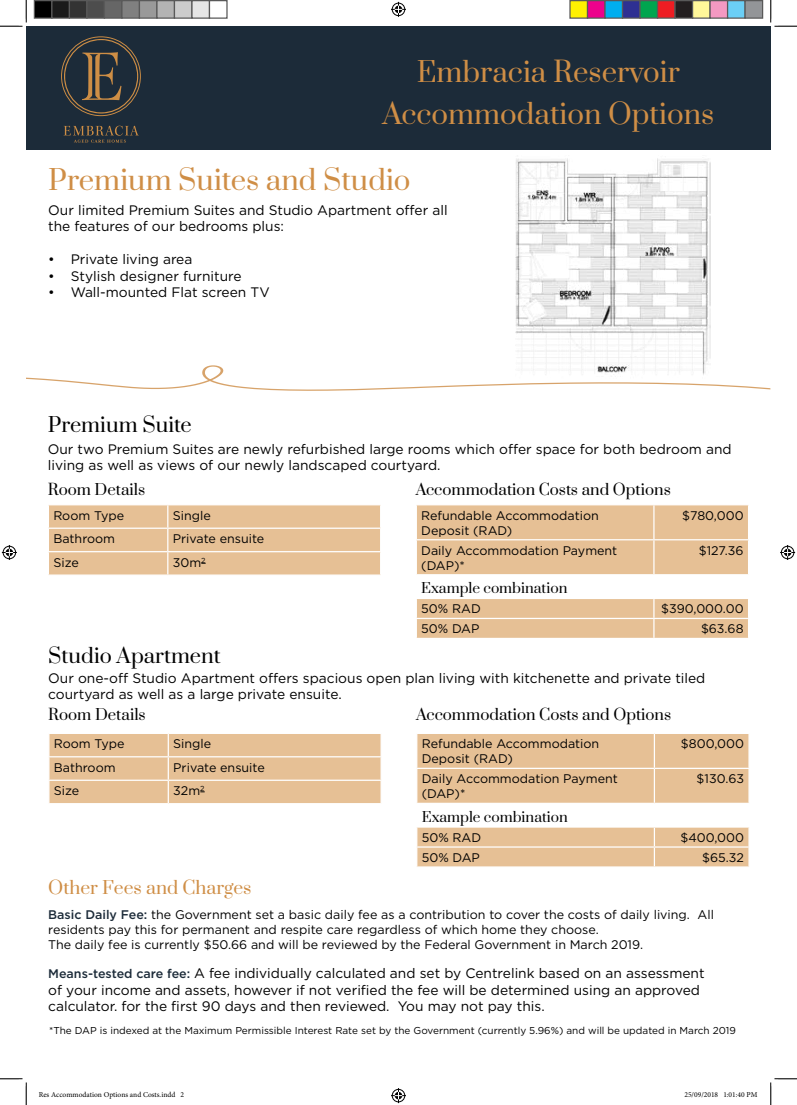
<style>
.page{position:relative;width:797px;height:1105px;background:#fff}
.page>*{position:absolute;margin:0;border:0;box-sizing:border-box;transform-origin:0 0}
.t1{font:27.5px/42.5px "Prata";color:#cf8e46;text-align:center}
.t2{font:20px "Prata";color:#000}
.t3{font:17.5px "Prata";color:#cf8e46}
.t4{font:15px "Prata";color:#000}
.t5{font:13.75px/16.5px "Gotham";color:#000}
.t6{font:13.75px "Prata";color:#000}
.t7{font:12.5px/15px "Gotham";color:#000}
.t8{font:10px "Gotham";color:#000}
.t9{font:7.5px "Minion Pro";color:#000}
.s1{font-weight:500;color:#1c2b39}
.s2{font-weight:500;font-size:12.5px;color:#1c2b39}
</style>
<div class="page">
<div style="left:26px;top:26px;width:744px;height:123px;background:#1c2b39"></div>
<svg style="left:64px;top:126px;width:75px;height:17px"></svg>
<svg style="left:61px;top:36px;width:80px;height:80px"></svg>
<img style="left:515px;top:149px;width:195px;height:206px">
<svg style="left:26px;top:355px;width:744px;height:36px"></svg>
<svg style="left:48px;top:505px;width:333px;height:70px;background:#e7c39b"></svg>
<svg style="left:417px;top:505px;width:331px;height:133px;fill:#e6c095"></svg>
<hr style="left:653px;top:505px;width:1px;height:34px;background:#fff">
<hr style="left:415px;top:539px;width:239px;height:1px;background:#fff">
<hr style="left:654px;top:539px;width:95px;height:1px;background:#fff">
<hr style="left:653px;top:540px;width:1px;height:34px;background:#fff">
<hr style="left:415px;top:574px;width:239px;height:1px;background:#fff">
<hr style="left:654px;top:574px;width:95px;height:1px;background:#fff">
<hr style="left:415px;top:598px;width:239px;height:1px;background:#fff">
<hr style="left:654px;top:598px;width:95px;height:1px;background:#fff">
<hr style="left:415px;top:618px;width:239px;height:1px;background:#fff">
<hr style="left:654px;top:618px;width:95px;height:1px;background:#fff">
<svg style="left:653px;top:575px;width:1px;height:63px"></svg>
<svg style="left:49px;top:733px;width:332px;height:71px;background:#e7c49c"></svg>
<svg style="left:417px;top:734px;width:331px;height:132px;fill:#e6c095"></svg>
<hr style="left:653px;top:734px;width:2px;height:34px;background:#fff">
<hr style="left:416px;top:768px;width:238px;height:1px;background:#fff">
<hr style="left:654px;top:768px;width:95px;height:1px;background:#fff">
<hr style="left:653px;top:769px;width:2px;height:34px;background:#fff">
<hr style="left:416px;top:803px;width:238px;height:1px;background:#fff">
<hr style="left:654px;top:803px;width:95px;height:1px;background:#fff">
<hr style="left:653px;top:804px;width:2px;height:22px;background:#fff">
<hr style="left:416px;top:826px;width:238px;height:2px;background:#fff">
<hr style="left:654px;top:826px;width:95px;height:2px;background:#fff">
<hr style="left:416px;top:846px;width:238px;height:2px;background:#fff">
<hr style="left:654px;top:846px;width:95px;height:2px;background:#fff">
<svg style="left:653px;top:828px;width:2px;height:38px"></svg>
<svg style="left:748px;top:827px;width:1px;height:39px"></svg>
<svg style="left:0;top:0;width:27px;height:27px"></svg>
<svg style="left:0;top:1078px;width:27px;height:27px"></svg>
<svg style="left:770px;top:0;width:27px;height:27px"></svg>
<svg style="left:770px;top:1078px;width:27px;height:27px"></svg>
<svg style="left:391px;top:2px;width:15px;height:15px"></svg>
<svg style="left:391px;top:1088px;width:15px;height:15px"></svg>
<svg style="left:2px;top:545px;width:15px;height:15px"></svg>
<svg style="left:780px;top:545px;width:15px;height:15px"></svg>
<div style="left:34px;top:1px;width:18px;height:17px;background:#000"></div>
<div style="left:34px;top:0;width:18px;height:19px;border:1px solid #595959"></div>
<div style="left:52px;top:1px;width:17px;height:17px;background:#1a1a1a"></div>
<div style="left:51px;top:0;width:19px;height:19px;border:1px solid #595959"></div>
<div style="left:69px;top:1px;width:18px;height:17px;background:#333"></div>
<div style="left:69px;top:0;width:19px;height:19px;border:1px solid #595959"></div>
<div style="left:87px;top:1px;width:17px;height:17px;background:#4d4d4d"></div>
<div style="left:86px;top:0;width:19px;height:19px;border:1px solid #595959"></div>
<div style="left:104px;top:1px;width:18px;height:17px;background:#666"></div>
<div style="left:104px;top:0;width:18px;height:19px;border:1px solid #595959"></div>
<div style="left:122px;top:1px;width:17px;height:17px;background:#808080"></div>
<div style="left:121px;top:0;width:19px;height:19px;border:1px solid #595959"></div>
<div style="left:139px;top:1px;width:18px;height:17px;background:#999"></div>
<div style="left:139px;top:0;width:19px;height:19px;border:1px solid #595959"></div>
<div style="left:157px;top:1px;width:17px;height:17px;background:#b3b3b3"></div>
<div style="left:156px;top:0;width:19px;height:19px;border:1px solid #595959"></div>
<div style="left:174px;top:1px;width:18px;height:17px;background:#ccc"></div>
<div style="left:174px;top:0;width:18px;height:19px;border:1px solid #595959"></div>
<div style="left:192px;top:1px;width:17px;height:17px;background:#e6e6e6"></div>
<div style="left:191px;top:0;width:19px;height:19px;border:1px solid #595959"></div>
<div style="left:209px;top:0;width:19px;height:19px;border:1px solid #595959"></div>
<div style="left:570px;top:1px;width:17px;height:17px;background:#fff101"></div>
<div style="left:569px;top:0;width:19px;height:19px;border:1px solid #595959"></div>
<div style="left:587px;top:1px;width:18px;height:17px;background:#ed028c"></div>
<div style="left:587px;top:0;width:18px;height:19px;border:1px solid #595959"></div>
<div style="left:605px;top:1px;width:17px;height:17px;background:#00aeef"></div>
<div style="left:604px;top:0;width:19px;height:19px;border:1px solid #595959"></div>
<div style="left:622px;top:1px;width:18px;height:17px;background:#2e3092"></div>
<div style="left:622px;top:0;width:18px;height:19px;border:1px solid #595959"></div>
<div style="left:640px;top:1px;width:17px;height:17px;background:#00a54f"></div>
<div style="left:639px;top:0;width:19px;height:19px;border:1px solid #595959"></div>
<div style="left:657px;top:1px;width:18px;height:17px;background:#ee1d23"></div>
<div style="left:657px;top:0;width:18px;height:19px;border:1px solid #595959"></div>
<div style="left:675px;top:1px;width:17px;height:17px;background:#231f20"></div>
<div style="left:674px;top:0;width:19px;height:19px;border:1px solid #595959"></div>
<div style="left:692px;top:1px;width:18px;height:17px;background:#fff79a"></div>
<div style="left:692px;top:0;width:18px;height:19px;border:1px solid #595959"></div>
<div style="left:710px;top:1px;width:17px;height:17px;background:#f499c2"></div>
<div style="left:709px;top:0;width:19px;height:19px;border:1px solid #595959"></div>
<div style="left:727px;top:1px;width:18px;height:17px;background:#6bcff6"></div>
<div style="left:727px;top:0;width:18px;height:19px;border:1px solid #595959"></div>
<div style="left:745px;top:1px;width:17px;height:17px;background:#939598"></div>
<div style="left:744px;top:0;width:19px;height:19px;border:1px solid #595959"></div>
<h1 class="t1" style="left:382px;top:49px;width:333px">Embracia Reservoir<br>Accommodation Options</h1>
<h1 class="t1" style="left:48px;top:157px;width:364px">Premium Suites and Studio</h1>
<p class="t5" style="left:48px;top:201px;width:401px">Our limited Premium Suites and Studio Apartment offer all the features of our bedrooms plus:</p>
<p class="t5" style="left:48px;top:251px;width:146px">• Private living area</p>
<p class="t5" style="left:48px;top:267px;width:195px">• Stylish designer furniture</p>
<p class="t5" style="left:48px;top:284px;width:223px">• Wall-mounted Flat screen TV</p>
<h2 class="t2" style="left:48px;top:408px;width:145px">Premium Suite</h2>
<p class="t5" style="left:48px;top:440px;width:685px">Our two Premium Suites are newly refurbished large rooms which offer space for both bedroom and living as well as views of our newly landscaped courtyard.</p>
<p class="t4" style="left:48px;top:477px;width:99px">Room Details</p>
<p class="t4" style="left:415px;top:477px;width:257px">Accommodation Costs and Options</p>
<p class="t7" style="left:421px;top:508px;width:179px">Refundable Accommodation<br>Deposit (RAD)</p>
<p class="t7" style="left:682px;top:508px;width:63px">$780,000</p>
<p class="t7" style="left:421px;top:543px;width:197px">Daily Accommodation Payment (DAP)*</p>
<p class="t7" style="left:698px;top:543px;width:46px">$127.36</p>
<p class="t6" style="left:421px;top:577px;width:148px">Example combination</p>
<p class="t7" style="left:421px;top:601px;width:61px">50% RAD</p>
<p class="t7" style="left:661px;top:601px;width:84px">$390,000.00</p>
<p class="t7" style="left:421px;top:621px;width:60px">50% DAP</p>
<p class="t7" style="left:701px;top:621px;width:44px">$63.68</p>
<p class="t7" style="left:53px;top:508px;width:72px">Room Type</p>
<p class="t7" style="left:173px;top:508px;width:39px">Single</p>
<p class="t7" style="left:53px;top:531px;width:63px">Bathroom</p>
<p class="t7" style="left:173px;top:531px;width:93px">Private ensuite</p>
<p class="t7" style="left:53px;top:554px;width:27px">Size</p>
<p class="t7" style="left:173px;top:554px;width:34px">30m<sup>2</sup></p>
<h2 class="t2" style="left:48px;top:639px;width:174px">Studio Apartment</h2>
<p class="t5" style="left:48px;top:669px;width:658px">Our one-off Studio Apartment offers spacious open plan living with kitchenette and private tiled courtyard as well as a large private ensuite.</p>
<p class="t4" style="left:48px;top:702px;width:99px">Room Details</p>
<p class="t4" style="left:416px;top:702px;width:257px">Accommodation Costs and Options</p>
<p class="t7" style="left:422px;top:736px;width:179px">Refundable Accommodation<br>Deposit (RAD)</p>
<p class="t7" style="left:681px;top:736px;width:65px">$800,000</p>
<p class="t7" style="left:422px;top:771px;width:197px">Daily Accommodation Payment (DAP)*</p>
<p class="t7" style="left:696px;top:771px;width:49px">$130.63</p>
<p class="t6" style="left:422px;top:805px;width:148px">Example combination</p>
<p class="t7" style="left:422px;top:830px;width:61px">50% RAD</p>
<p class="t7" style="left:680px;top:830px;width:65px">$400,000</p>
<p class="t7" style="left:422px;top:850px;width:60px">50% DAP</p>
<p class="t7" style="left:702px;top:850px;width:43px">$65.32</p>
<p class="t3" style="left:48px;top:873px;width:205px">Other Fees and Charges</p>
<p class="t7" style="left:54px;top:736px;width:72px">Room Type</p>
<p class="t7" style="left:173px;top:736px;width:39px">Single</p>
<p class="t7" style="left:54px;top:760px;width:63px">Bathroom</p>
<p class="t7" style="left:173px;top:760px;width:93px">Private ensuite</p>
<p class="t7" style="left:54px;top:783px;width:27px">Size</p>
<p class="t7" style="left:173px;top:783px;width:33px">32m<sup>2</sup></p>
<p class="t7" style="left:48px;top:906px;width:667px"><span class="s1">Basic Daily Fee:</span> the Government set a basic daily fee as a contribution to cover the costs of daily living. All residents pay this for permanent and respite care regardless of which home they choose.<br>The daily fee is currently $50.66 and will be reviewed by the Federal Government in March 2019.</p>
<p class="t5" style="left:48px;top:965px;width:658px"><span class="s2">Means-tested care fee:</span> A fee individually calculated and set by Centrelink based on an assessment of your income and assets, however if not verified the fee will be determined using an approved calculator. for the first 90 days and then reviewed. You may not pay this.</p>
<p class="t8" style="left:49px;top:1024px;width:688px">*The DAP is indexed at the Maximum Permissible Interest Rate set by the Government (currently 5.96%) and will be updated in March 2019</p>
<p class="t9" style="left:39px;top:1090px;width:147px">Res Accommodation Options and Costs.indd 2</p>
<p class="t9" style="left:684px;top:1090px;width:74px">25/09/2018 1:01:40 PM</p>
</div>
